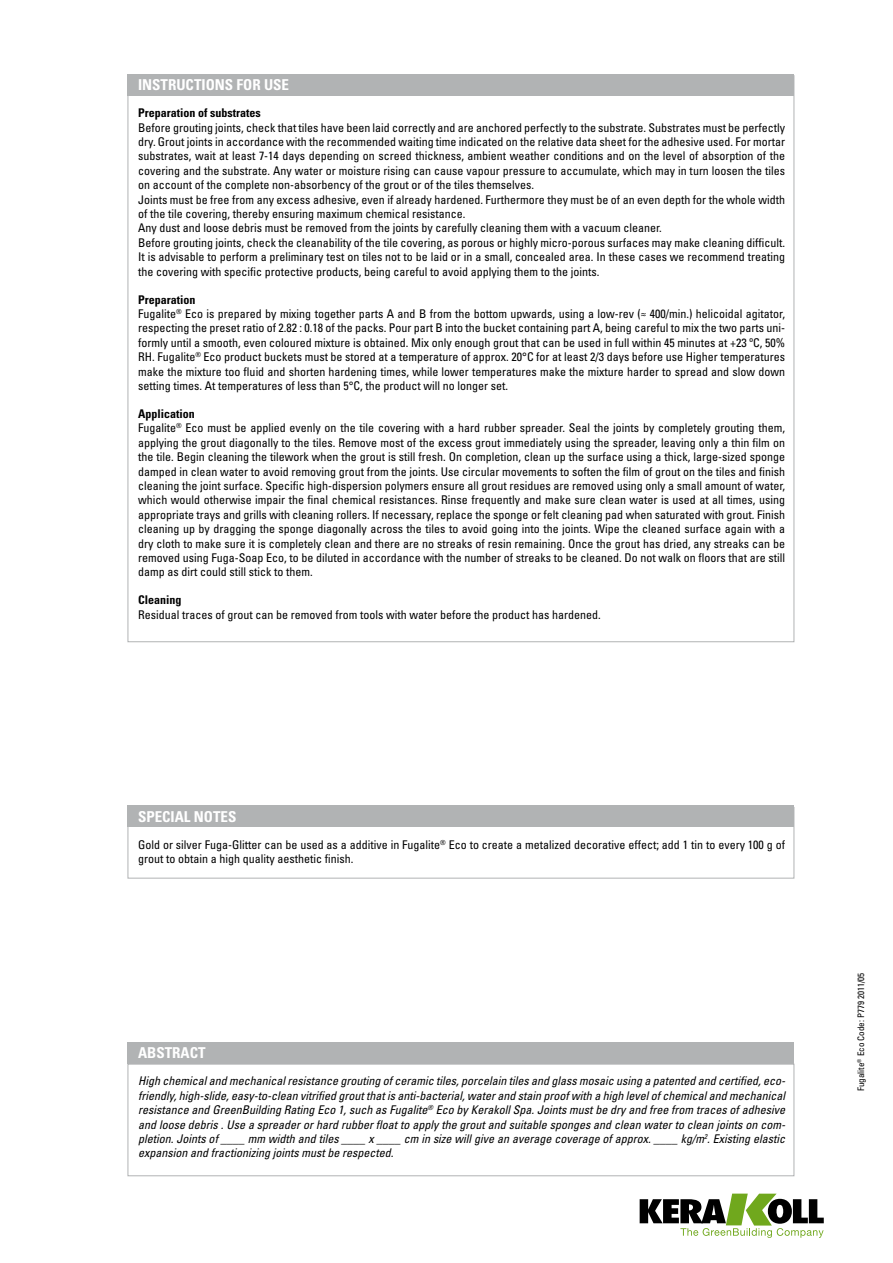
<style>
.page{position:relative;width:893px;height:1263px;background:#fff}
.page>*{position:absolute;margin:0;border:0;box-sizing:border-box;transform-origin:0 0}
.t1{font:700 condensed 15px "Univers LT Std";color:#fff}
.t2{font:condensed 12px/14.4px "Univers LT Std";color:#000}
.t3{font:italic condensed 12px/14.4px "Univers LT Std";color:#000;text-align:justify}
.t4{font:700 condensed 12px "Univers LT Std";color:#000}
.t5{font:condensed 9px "Univers LT Std";color:#000}
.s1{font-weight:700}
</style>
<div class="page">
<svg style="left:640px;top:1193px;width:184px;height:45px"></svg>
<div style="left:128px;top:74px;width:666px;height:22px;background:#b1b3b4"></div>
<div style="left:128px;top:807px;width:666px;height:71px;border:1px solid #b1b3b4"></div>
<div style="left:128px;top:805px;width:666px;height:22px;background:#b1b3b4"></div>
<div style="left:128px;top:1064px;width:666px;height:112px;border:1px solid #b1b3b4"></div>
<div style="left:128px;top:1042px;width:666px;height:22px;background:#b1b3b4"></div>
<p class="t1" style="left:138px;top:76px;width:152px">Instructions for use</p>
<p class="t4" style="left:138px;top:106px;width:124px">Preparation of substrates</p>
<p class="t2" style="left:138px;top:120px;width:648px">Before grouting joints, check that tiles have been laid correctly and are anchored perfectly to the substrate. Substrates must be perfectly dry. Grout joints in accordance with the recommended waiting time indicated on the relative data sheet for the adhesive used. For mortar substrates, wait at least 7-14 days depending on screed thickness, ambient weather conditions and on the level of absorption of the covering and the substrate. Any water or moisture rising can cause vapour pressure to accumulate, which may in turn loosen the tiles on account of the complete non-absorbency of the grout or of the tiles themselves.<br>Joints must be free from any excess adhesive, even if already hardened. Furthermore they must be of an even depth for the whole width of the tile covering, thereby ensuring maximum chemical resistance.<br>Any dust and loose debris must be removed from the joints by carefully cleaning them with a vacuum cleaner.<br>Before grouting joints, check the cleanability of the tile covering, as porous or highly micro-porous surfaces may make cleaning difficult.<br>It is advisable to perform a preliminary test on tiles not to be laid or in a small, concealed area. In these cases we recommend treating the covering with specific protective products, being careful to avoid applying them to the joints.</p>
<p class="t2" style="left:138px;top:292px;width:648px"><span class="s1">Preparation<br></span>Fugalite<sup>®</sup> Eco is prepared by mixing together parts A and B from the bottom upwards, using a low-rev (≈ 400/min.) helicoidal agitator, respecting the preset ratio of 2.82 : 0.18 of the packs. Pour part B into the bucket containing part A, being careful to mix the two parts uni&shy;formly until a smooth, even coloured mixture is obtained. Mix only enough grout that can be used in full within 45 minutes at +23 ºC, 50% RH. Fugalite<sup>®</sup> Eco product buckets must be stored at a temperature of approx. 20°C for at least 2/3 days before use Higher temperatures make the mixture too fluid and shorten hardening times, while lower temperatures make the mixture harder to spread and slow down setting times. At temperatures of less than 5°C, the product will no longer set.</p>
<p class="t2" style="left:138px;top:406px;width:648px"><span class="s1">Application<br></span>Fugalite<sup>®</sup> Eco must be applied evenly on the tile covering with a hard rubber spreader. Seal the joints by completely grouting them, applying the grout diagonally to the tiles. Remove most of the excess grout immediately using the spreader, leaving only a thin film on the tile. Begin cleaning the tilework when the grout is still fresh. On completion, clean up the surface using a thick, large-sized sponge damped in clean water to avoid removing grout from the joints. Use circular movements to soften the film of grout on the tiles and finish cleaning the joint surface. Specific high-dispersion polymers ensure all grout residues are removed using only a small amount of water, which would otherwise impair the final chemical resistances. Rinse frequently and make sure clean water is used at all times, using appropriate trays and grills with cleaning rollers. If necessary, replace the sponge or felt cleaning pad when saturated with grout. Finish cleaning up by dragging the sponge diagonally across the tiles to avoid going into the joints. Wipe the cleaned surface again with a dry cloth to make sure it is completely clean and there are no streaks of resin remaining. Once the grout has dried, any streaks can be removed using Fuga-Soap Eco, to be diluted in accordance with the number of streaks to be cleaned. Do not walk on floors that are still damp as dirt could still stick to them.</p>
<p class="t4" style="left:138px;top:593px;width:45px">Cleaning</p>
<p class="t2" style="left:138px;top:607px;width:464px">Residual traces of grout can be removed from tools with water before the product has hardened.</p>
<p class="t1" style="left:138px;top:807px;width:100px">Special notes</p>
<p class="t2" style="left:138px;top:837px;width:648px">Gold or silver Fuga-Glitter can be used as a additive in Fugalite<sup>®</sup> Eco to create a metalized decorative effect; add 1 tin to every 100 g of grout to obtain a high quality aesthetic finish.</p>
<p class="t1" style="left:138px;top:1044px;width:28px">ABSTRACT</p>
<p class="t3" style="left:138px;top:1074px;width:649px">High chemical and mechanical resistance grouting of ceramic tiles, porcelain tiles and glass mosaic using a patented and certified, eco&shy;friendly, high-slide, easy-to-clean vitrified grout that is anti-bacterial, water and stain proof with a high level of chemical and mechanical resistance and GreenBuilding Rating Eco 1, such as Fugalite<sup>®</sup> Eco by Kerakoll Spa. Joints must be dry and free from traces of adhesive and loose debris . Use a spreader or hard rubber float to apply the grout and suitable sponges and clean water to clean joints on com&shy;pletion. Joints of ____ mm width and tiles ____ x ____ cm in size will give an average coverage of approx. ____ kg/m<sup>2</sup>. Existing elastic expansion and fractionizing joints must be respected.</p>
<p class="t5" style="left:855px;top:1091px;width:120px;rotate:-90deg">Fugalite<sup>®</sup> Eco Code: P779 2011/05</p>
</div>
